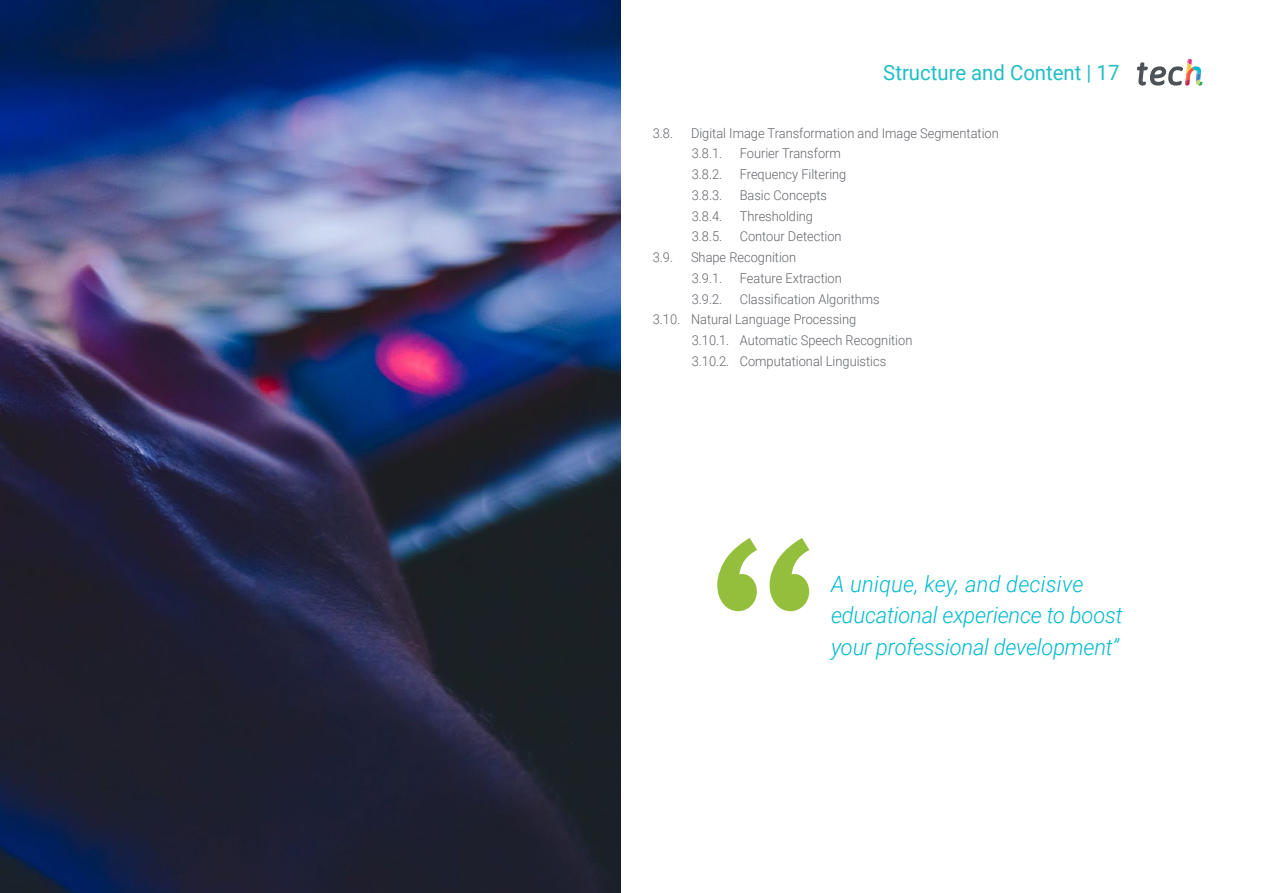
<style>
.page{position:relative;width:1263px;height:893px;background:#fff}
.page>*{position:absolute;margin:0;border:0;box-sizing:border-box;transform-origin:0 0}
.t1{font:italic 300 22.5px/31.5px "Roboto";letter-spacing:-.01em;color:#00bacf}
.t2{font:21px "Roboto";color:#20bec6}
.t3{font:300 13.5px/20.7px "Roboto";color:#61646a;scale:.95 1}
</style>
<div class="page">
<svg style="left:1137px;top:59px;width:65px;height:27px"></svg>
<svg style="left:717px;top:538px;width:92px;height:73px"></svg>
<img style="left:0;top:0;width:621px;height:893px">
<h2 class="t2" style="left:883px;top:57px;width:238px">Structure and Content | 17</h2>
<p class="t3" style="left:653px;top:122px;width:23px">3.8.</p>
<p class="t3" style="left:691px;top:122px;width:325px">Digital Image Transformation and Image Segmentation<br>3.8.1.</p>
<p class="t3" style="left:740px;top:143px;width:108px">Fourier Transform</p>
<p class="t3" style="left:692px;top:164px;width:34px">3.8.2.</p>
<p class="t3" style="left:740px;top:164px;width:114px">Frequency Filtering</p>
<p class="t3" style="left:692px;top:184px;width:34px">3.8.3.</p>
<p class="t3" style="left:740px;top:184px;width:93px">Basic Concepts</p>
<p class="t3" style="left:692px;top:205px;width:34px">3.8.4.</p>
<p class="t3" style="left:740px;top:205px;width:79px">Thresholding</p>
<p class="t3" style="left:692px;top:226px;width:34px">3.8.5.</p>
<p class="t3" style="left:740px;top:226px;width:109px">Contour Detection</p>
<p class="t3" style="left:653px;top:247px;width:23px">3.9.</p>
<p class="t3" style="left:691px;top:247px;width:112px">Shape Recognition<br>3.9.1.</p>
<p class="t3" style="left:740px;top:267px;width:109px">Feature Extraction</p>
<p class="t3" style="left:653px;top:288px;width:240px;text-indent:87px">Classification Algorithms<br>3.10. Natural Language Processing</p>
<p class="t3" style="left:692px;top:330px;width:234px">3.10.1. Automatic Speech Recognition<br>3.10.2. Computational Linguistics</p>
<p class="t3" style="left:692px;top:288px;width:34px">3.9.2.</p>
<h1 class="t1" style="left:831px;top:567px;width:293px">A unique, key, and decisive educational experience to boost your professional development”</h1>
</div>
